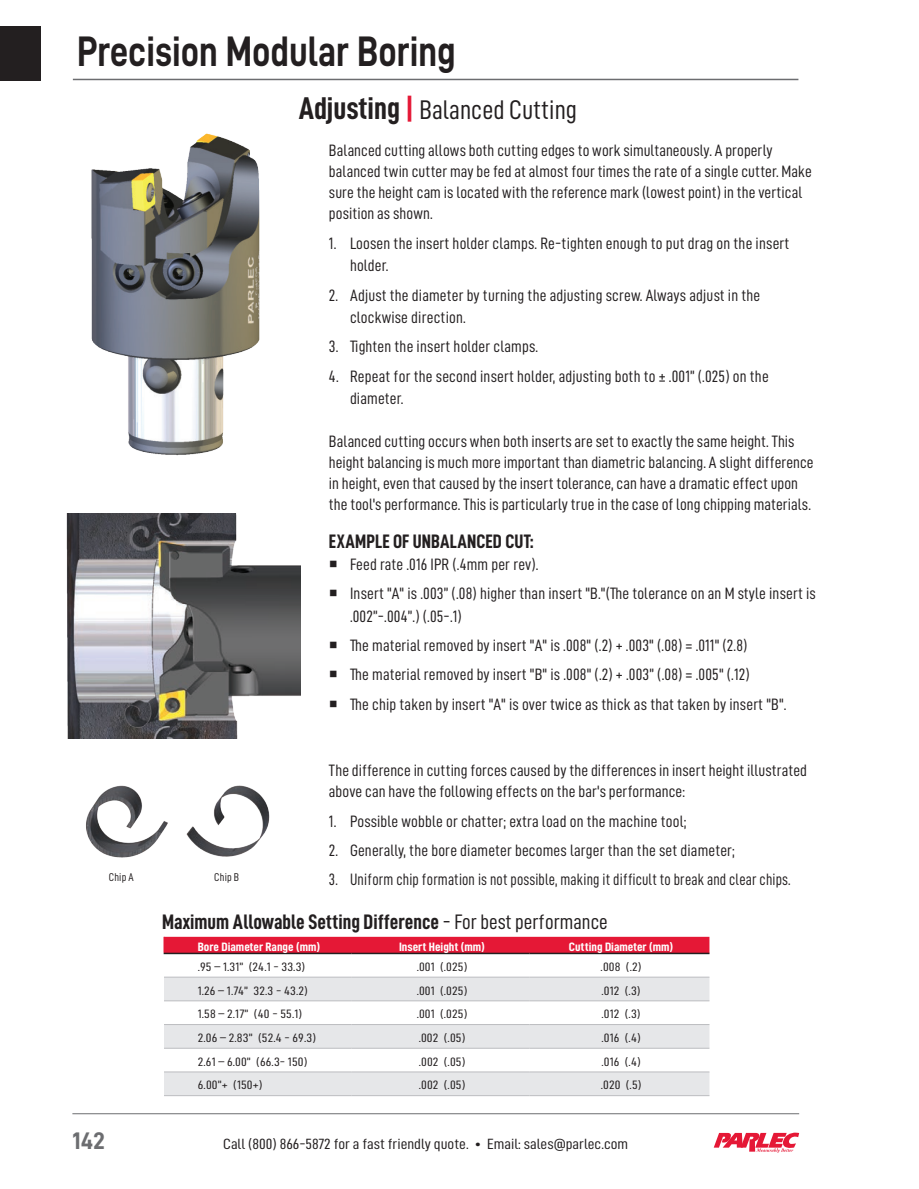
<style>
.page{position:relative;width:919px;height:1189px;background:#fff}
.page>*{position:absolute;margin:0;border:0;box-sizing:border-box;transform-origin:0 0}
.t1{font:42.75px "D DIN Bold";color:#231f20;scale:.84 1}
.t2{font:27px "D DIN Condensed";color:#231f20}
.t3{font:24px "D DIN Bold";color:#6c6d70}
.t4{font:21px "D DIN Condensed Bold";color:#231f20}
.t5{font:19.5px "D DIN Condensed Bold";letter-spacing:.005em;color:#231f20}
.t6{font:16.5px/21px "D DIN Condensed";letter-spacing:.01em;color:#231f20}
.t7{font:16.5px "D DIN Condensed";letter-spacing:.01em;color:#231f20;scale:.93 1}
.t8{font:14.85px "D DIN Condensed";color:#231f20;scale:1.11 1}
.t9{font:12.15px "D DIN Condensed";letter-spacing:.01em;color:#231f20;scale:1.17 1}
.t10{font:12.15px "D DIN Condensed Bold";color:#fff;scale:1.11 1}
.t11{font:11.25px "D DIN Condensed";letter-spacing:.015em;color:#231f20}
.s1{font-family:"D DIN Condensed Bold";font-size:31.5px}
.s2{font-family:"D DIN Condensed Bold";font-size:31.5px;color:#e51836}
.s3{font-family:"D DIN Condensed"}
</style>
<div class="page">
<hr style="left:72px;top:1112px;width:726px;height:1px;background:#6c6d70">
<div style="left:0;top:26px;width:40px;height:54px;background:#231f20"></div>
<hr style="left:73px;top:79px;width:725px;height:1px;background:#6c6d70">
<svg style="left:713px;top:1132px;width:85px;height:20px"></svg>
<img style="left:91px;top:133px;width:169px;height:322px">
<img style="left:66px;top:513px;width:235px;height:225px">
<img style="left:86px;top:785px;width:184px;height:73px">
<svg style="left:164px;top:977px;width:545px;height:117px;fill:#e6e7e9"></svg>
<hr style="left:164px;top:976px;width:187px;height:1px;background:#bcbdc0">
<hr style="left:351px;top:976px;width:178px;height:1px;background:#bcbdc0">
<hr style="left:529px;top:976px;width:180px;height:1px;background:#bcbdc0">
<hr style="left:164px;top:1000px;width:187px;height:1px;background:#bcbdc0">
<hr style="left:351px;top:1000px;width:178px;height:1px;background:#bcbdc0">
<hr style="left:529px;top:1000px;width:180px;height:1px;background:#bcbdc0">
<hr style="left:164px;top:1023px;width:187px;height:1px;background:#bcbdc0">
<hr style="left:351px;top:1023px;width:178px;height:1px;background:#bcbdc0">
<hr style="left:529px;top:1023px;width:180px;height:1px;background:#bcbdc0">
<hr style="left:164px;top:1047px;width:187px;height:1px;background:#bcbdc0">
<hr style="left:351px;top:1047px;width:178px;height:1px;background:#bcbdc0">
<hr style="left:529px;top:1047px;width:180px;height:1px;background:#bcbdc0">
<hr style="left:164px;top:1071px;width:187px;height:1px;background:#bcbdc0">
<hr style="left:351px;top:1071px;width:178px;height:1px;background:#bcbdc0">
<hr style="left:529px;top:1071px;width:180px;height:1px;background:#bcbdc0">
<hr style="left:164px;top:1094px;width:187px;height:1px;background:#bcbdc0">
<hr style="left:351px;top:1094px;width:178px;height:1px;background:#bcbdc0">
<hr style="left:529px;top:1094px;width:180px;height:1px;background:#bcbdc0">
<svg style="left:163px;top:936px;width:546px;height:17px;background:#e4233f"></svg>
<hr style="left:163px;top:952px;width:188px;height:1px;background:#231f20">
<h1 class="t1" style="left:77px;top:28px;width:452px">Precision Modular Boring</h1>
<h2 class="t2" style="left:298px;top:95px;width:280px"><span class="s1">Adjusting</span> <span class="s2">|</span> Balanced Cutting</h2>
<p class="t6" style="left:329px;top:140px;width:484px">Balanced cutting allows both cutting edges to work simultaneously. A properly balanced twin cutter may be fed at almost four times the rate of a single cutter. Make sure the height cam is located with the reference mark (lowest point) in the vertical position as shown.</p>
<p class="t6" style="left:350px;top:231px;width:440px;line-height:22.5px;text-indent:-21px">1. Loosen the insert holder clamps. Re-tighten enough to put drag on the insert holder.</p>
<p class="t6" style="left:350px;top:283px;width:411px;line-height:22.5px;text-indent:-21px">2. Adjust the diameter by turning the adjusting screw. Always adjust in the clockwise direction.</p>
<p class="t6" style="left:329px;top:336px;width:210px">3. Tighten the insert holder clamps.</p>
<p class="t6" style="left:350px;top:364px;width:420px;line-height:22.5px;text-indent:-21px">4. Repeat for the second insert holder, adjusting both to ± .001” (.025) on the diameter.</p>
<p class="t11" style="left:109px;top:871px;width:26px">Chip A</p>
<p class="t11" style="left:214px;top:871px;width:26px">Chip B</p>
<p class="t6" style="left:329px;top:430px;width:486px">Balanced cutting occurs when both inserts are set to exactly the same height. This height balancing is much more important than diametric balancing. A slight difference in height, even that caused by the insert tolerance, can have a dramatic effect upon the tool's performance. This is particularly true in the case of long chipping materials.</p>
<p class="t5" style="left:329px;top:530px;width:206px">EXAMPLE OF UNBALANCED CUT:</p>
<p class="t6" style="left:350px;top:549px;width:467px;line-height:29.2px">Feed rate .016 IPR (.4mm per rev).<br>Insert "A" is .003” (.08) higher than insert "B."(The tolerance on an M style insert is</p>
<p class="t6" style="left:350px;top:601px;width:438px;line-height:29.2px">.002”-.004”.) (.05-.1)<br>The material removed by insert "A" is .008" (.2) + .003" (.08) = .011" (2.8)<br>The material removed by insert "B" is .008" (.2) + .003” (.08) = .005" (.12)<br>The chip taken by insert "A" is over twice as thick as that taken by insert "B".</p>
<p class="t6" style="left:329px;top:759px;width:479px">The difference in cutting forces caused by the differences in insert height illustrated above can have the following effects on the bar's performance:</p>
<p class="t6" style="left:329px;top:809px;width:359px">1. Possible wobble or chatter; extra load on the machine tool;</p>
<p class="t6" style="left:329px;top:839px;width:407px">2. Generally, the bore diameter becomes larger than the set diameter;</p>
<p class="t7" style="left:329px;top:870px;width:497px">3. Uniform chip formation is not possible, making it difficult to break and clear chips.</p>
<p class="t4" style="left:162px;top:909px;width:447px">Maximum Allowable Setting Difference <span class="s3">- For best performance</span></p>
<p class="t10" style="left:198px;top:939px;width:112px">Bore Diameter Range (mm)</p>
<p class="t10" style="left:399px;top:939px;width:79px">Insert Height (mm)</p>
<p class="t10" style="left:568px;top:939px;width:95px">Cutting Diameter (mm)</p>
<p class="t9" style="left:198px;top:959px;width:93px">.95 – 1.31” (24.1 - 33.3)</p>
<p class="t9" style="left:416px;top:959px;width:45px">.001 (.025)</p>
<p class="t9" style="left:600px;top:959px;width:36px">.008 (.2)</p>
<p class="t9" style="left:198px;top:983px;width:96px">1.26 – 1.74” 32.3 - 43.2)</p>
<p class="t9" style="left:416px;top:983px;width:45px">.001 (.025)</p>
<p class="t9" style="left:601px;top:983px;width:35px">.012 (.3)</p>
<p class="t9" style="left:198px;top:1007px;width:91px">1.58 – 2.17” (40 - 55.1)</p>
<p class="t9" style="left:416px;top:1007px;width:45px">.001 (.025)</p>
<p class="t9" style="left:601px;top:1007px;width:35px">.012 (.3)</p>
<p class="t9" style="left:198px;top:1030px;width:102px">2.06 – 2.83” (52.4 - 69.3)</p>
<p class="t9" style="left:418px;top:1030px;width:41px">.002 (.05)</p>
<p class="t9" style="left:601px;top:1030px;width:35px">.016 (.4)</p>
<p class="t9" style="left:198px;top:1054px;width:95px">2.61 – 6.00” (66.3- 150)</p>
<p class="t9" style="left:418px;top:1054px;width:41px">.002 (.05)</p>
<p class="t9" style="left:601px;top:1054px;width:35px">.016 (.4)</p>
<p class="t9" style="left:198px;top:1078px;width:57px">6.00”+ (150+)</p>
<p class="t9" style="left:418px;top:1078px;width:41px">.002 (.05)</p>
<p class="t9" style="left:600px;top:1078px;width:36px">.020 (.5)</p>
<h3 class="t3" style="left:72px;top:1126px;width:34px">142</h3>
<p class="t8" style="left:223px;top:1135px;width:366px">Call (800) 866-5872 for a fast friendly quote. • Email: sales@parlec.com</p>
</div>
